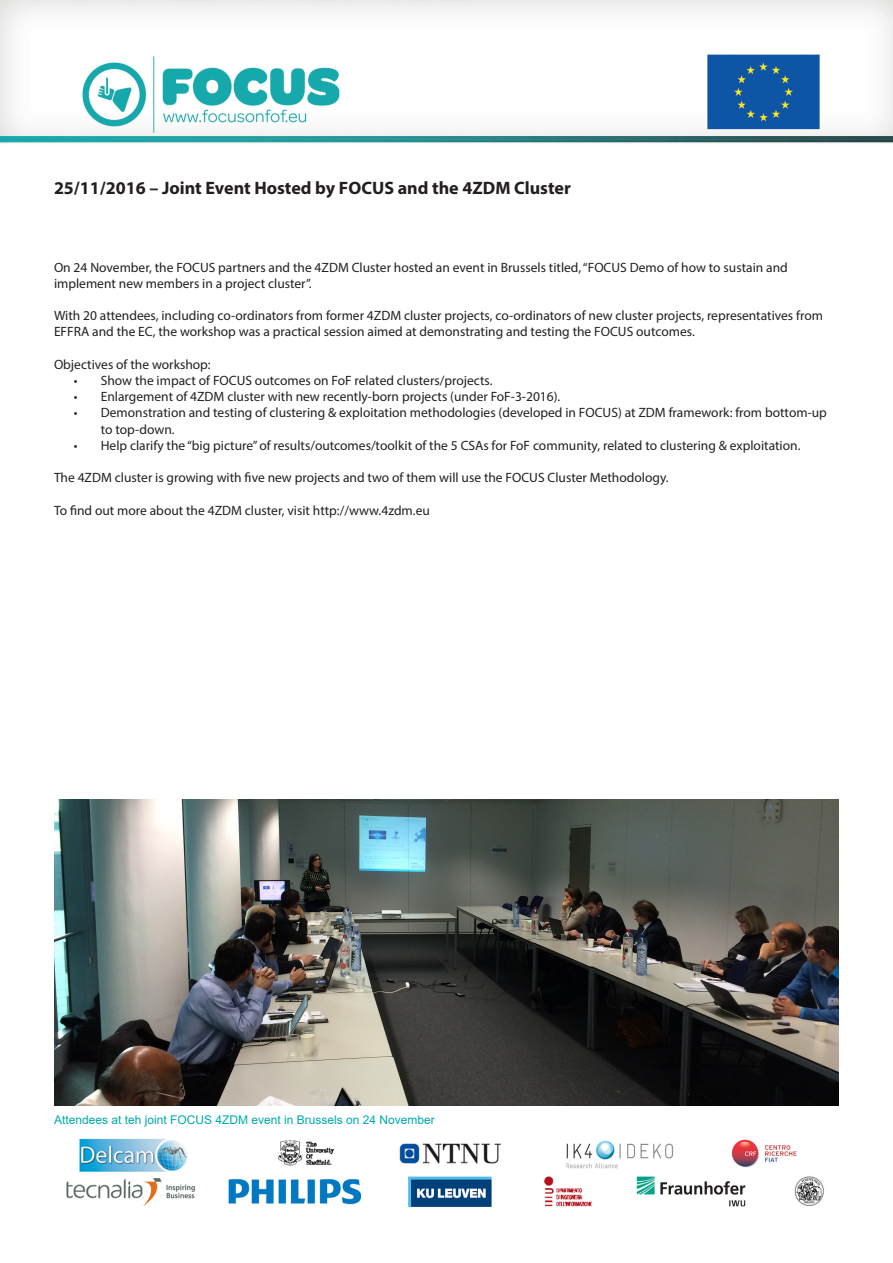
<style>
.page{position:relative;width:893px;height:1263px;background:#fff}
.page>*{position:absolute;margin:0;border:0;box-sizing:border-box;transform-origin:0 0}
.Paragraph_Style_1{font:700 18px "Myriad Pro";color:#231f20}
.t1{font:13.5px/16.2px "Myriad Pro";color:#231f20}
.Paragraph_Style_1-2{font:12px "Arial";color:#00aaad}
</style>
<div class="page">
<img style="left:0;top:0;width:893px;height:144px">
<img style="left:66px;top:1138px;width:758px;height:69px">
<img style="left:54px;top:799px;width:785px;height:306px">
<p class="Paragraph_Style_1" style="left:54px;top:176px;width:518px">25/11/2016 – Joint Event Hosted by FOCUS and the 4ZDM Cluster</p>
<p class="t1" style="left:54px;top:259px;width:735px">On 24 November, the FOCUS partners and the 4ZDM Cluster hosted an event in Brussels titled, “FOCUS Demo of how to sustain and implement new members in a project cluster”.</p>
<p class="t1" style="left:54px;top:307px;width:771px">With 20 attendees, including co-ordinators from former 4ZDM cluster projects, co-ordinators of new cluster projects, representatives from<br>EFFRA and the EC, the workshop was a practical session aimed at demonstrating and testing the FOCUS outcomes.</p>
<p class="t1" style="left:54px;top:356px;width:158px">Objectives of the workshop:</p>
<p class="t1" style="left:74px;top:372px;width:420px">• Show the impact of FOCUS outcomes on FoF related clusters/projects.</p>
<p class="t1" style="left:74px;top:388px;width:488px">• Enlargement of 4ZDM cluster with new recently-born projects (under FoF-3-2016).</p>
<p class="t1" style="left:101px;top:405px;width:728px;text-indent:-27px">• Demonstration and testing of clustering &amp; exploitation methodologies (developed in FOCUS) at ZDM framework: from bottom-up to top-down.</p>
<p class="t1" style="left:74px;top:437px;width:728px">• Help clarify the “big picture” of results/outcomes/toolkit of the 5 CSAs for FoF community, related to clustering &amp; exploitation.</p>
<p class="t1" style="left:54px;top:469px;width:616px">The 4ZDM cluster is growing with five new projects and two of them will use the FOCUS Cluster Methodology.</p>
<p class="t1" style="left:54px;top:502px;width:377px">To find out more about the 4ZDM cluster, visit http://www.4zdm.eu</p>
<p class="Paragraph_Style_1-2" style="left:54px;top:1112px;width:382px">Attendees at teh joint FOCUS 4ZDM event in Brussels on 24 November</p>
</div>
